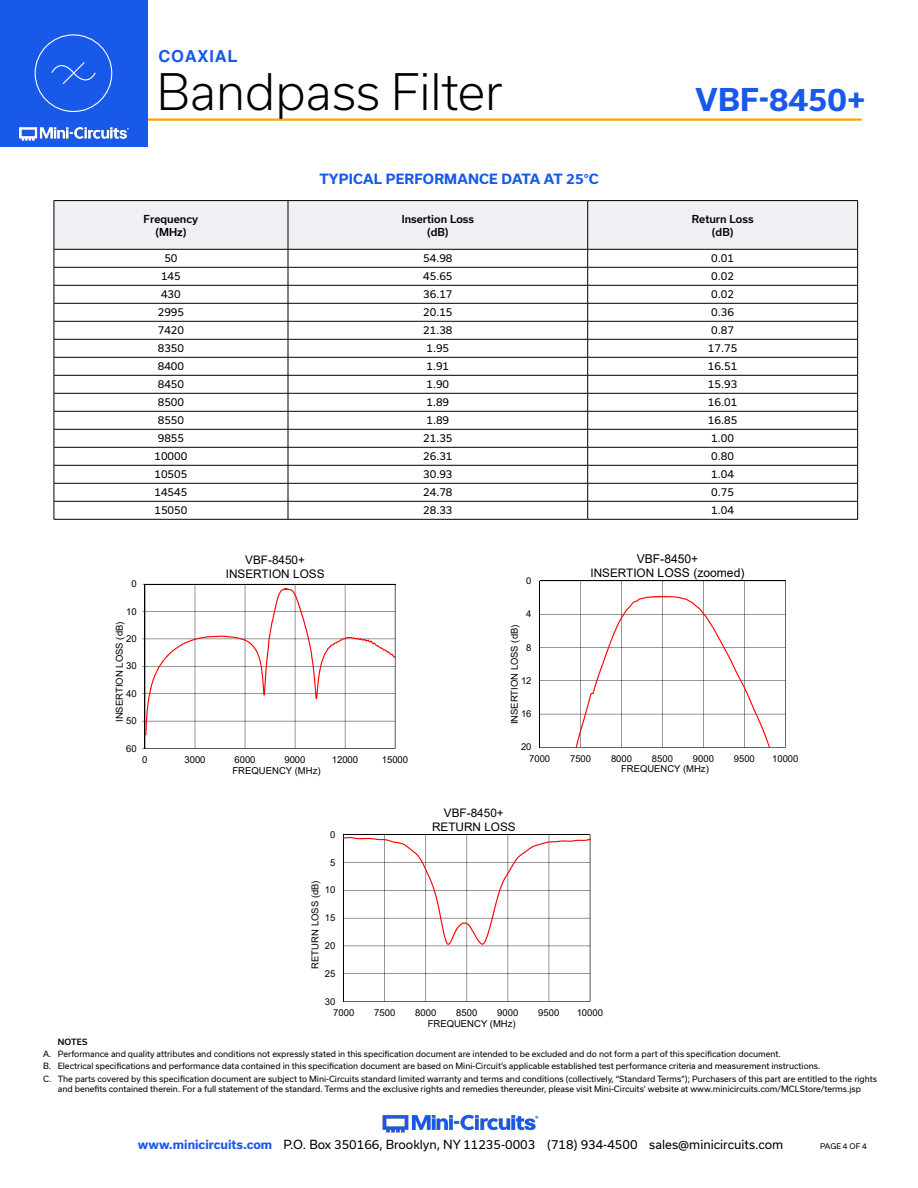
<style>
.page{position:relative;width:918px;height:1188px;background:#fff}
.page>*{position:absolute;margin:0;border:0;box-sizing:border-box;transform-origin:0 0}
.t1{font:300 48px "Usual";color:#000}
.t2{font:700 30px "Usual";color:#1859ea}
.t3{font:700 16.5px "Helvetica";letter-spacing:.05em;color:#1859ea}
.Blue_Headers{font:700 13.5px "Usual";letter-spacing:.015em;color:#1859ea}
.t4{font:12.15px/14px "Arial";color:#000;text-align:center}
.t5{font:12px "Usual";color:#000}
.t6{font:11.85px/13.6px "Arial";color:#000;text-align:center}
.Table_Body_Center{font:10.5px "Usual";color:#000}
.Table_Header_Center{font:500 10.5px "Usual";color:#000}
.t7{font:9.45px/11.2px "Arial";color:#000}
.t8{font:8.25px/12.1px "Usual";color:#000}
.t9{font:500 8.25px "Usual";letter-spacing:.015em;color:#000}
.t10{font:7.5px "Usual";color:#000}
.s1{font-size:11.7px}
.s2{font-weight:700;color:#1859ea}
</style>
<div class="page">
<hr style="left:129px;top:118px;width:733px;height:3px;background:#ffa300">
<div style="left:0;top:0;width:147px;height:147px;background:#1859ea"></div>
<img style="left:19px;top:126px;width:110px;height:15px">
<div style="left:35px;top:34px;width:77px;height:78px;border:1px solid #fff;border-radius:50%"></div>
<svg style="left:51px;top:62px;width:45px;height:22px"></svg>
<img style="left:382px;top:1114px;width:157px;height:19px">
<hr style="left:54px;top:200px;width:234px;height:1px;background:#000">
<hr style="left:288px;top:200px;width:300px;height:1px;background:#000">
<hr style="left:588px;top:200px;width:270px;height:1px;background:#000">
<hr style="left:54px;top:519px;width:234px;height:1px;background:#000">
<hr style="left:288px;top:519px;width:300px;height:1px;background:#000">
<hr style="left:588px;top:519px;width:270px;height:1px;background:#000">
<svg style="left:54px;top:201px;width:804px;height:318px"></svg>
<hr style="left:395px;top:584px;width:1px;height:164px;background:#000">
<svg style="left:142px;top:584px;width:253px;height:165px"></svg>
<svg style="left:540px;top:581px;width:246px;height:167px"></svg>
<hr style="left:590px;top:835px;width:1px;height:167px;background:#000">
<svg style="left:344px;top:835px;width:246px;height:167px"></svg>
<h3 class="t3" style="left:158px;top:45px;width:81px">COAXIAL</h3>
<h1 class="t1" style="left:157px;top:64px;width:348px">Bandpass Filter</h1>
<p class="Table_Header_Center" style="left:144px;top:213px;width:56px">Frequency</p>
<p class="Table_Header_Center" style="left:155px;top:226px;width:33px">(MHz)</p>
<p class="Blue_Headers" style="left:319px;top:171px;width:281px">TYPICAL PERFORMANCE DATA AT 25°C</p>
<p class="Table_Header_Center" style="left:402px;top:213px;width:74px">Insertion Loss</p>
<p class="Table_Header_Center" style="left:427px;top:226px;width:23px">(dB)</p>
<h2 class="t2" style="left:695px;top:83px;width:172px">VBF-8450+</h2>
<p class="Table_Header_Center" style="left:692px;top:213px;width:63px">Return Loss</p>
<p class="Table_Header_Center" style="left:712px;top:226px;width:23px">(dB)</p>
<p class="Table_Body_Center" style="left:164px;top:252px;width:15px">50</p>
<p class="Table_Body_Center" style="left:423px;top:252px;width:31px">54.98</p>
<p class="Table_Body_Center" style="left:711px;top:252px;width:24px">0.01</p>
<p class="Table_Body_Center" style="left:161px;top:270px;width:21px">145</p>
<p class="Table_Body_Center" style="left:423px;top:270px;width:31px">45.65</p>
<p class="Table_Body_Center" style="left:711px;top:270px;width:24px">0.02</p>
<p class="Table_Body_Center" style="left:161px;top:288px;width:21px">430</p>
<p class="Table_Body_Center" style="left:423px;top:288px;width:31px">36.17</p>
<p class="Table_Body_Center" style="left:711px;top:288px;width:24px">0.02</p>
<p class="Table_Body_Center" style="left:158px;top:306px;width:28px">2995</p>
<p class="Table_Body_Center" style="left:423px;top:306px;width:31px">20.15</p>
<p class="Table_Body_Center" style="left:711px;top:306px;width:24px">0.36</p>
<p class="Table_Body_Center" style="left:158px;top:324px;width:28px">7420</p>
<p class="Table_Body_Center" style="left:423px;top:324px;width:31px">21.38</p>
<p class="Table_Body_Center" style="left:711px;top:324px;width:24px">0.87</p>
<p class="Table_Body_Center" style="left:158px;top:342px;width:28px">8350</p>
<p class="Table_Body_Center" style="left:426px;top:342px;width:24px">1.95</p>
<p class="Table_Body_Center" style="left:708px;top:342px;width:31px">17.75</p>
<p class="Table_Body_Center" style="left:158px;top:360px;width:28px">8400</p>
<p class="Table_Body_Center" style="left:426px;top:360px;width:24px">1.91</p>
<p class="Table_Body_Center" style="left:708px;top:360px;width:31px">16.51</p>
<p class="Table_Body_Center" style="left:158px;top:378px;width:28px">8450</p>
<p class="Table_Body_Center" style="left:426px;top:378px;width:24px">1.90</p>
<p class="Table_Body_Center" style="left:708px;top:378px;width:31px">15.93</p>
<p class="Table_Body_Center" style="left:158px;top:396px;width:28px">8500</p>
<p class="Table_Body_Center" style="left:426px;top:396px;width:24px">1.89</p>
<p class="Table_Body_Center" style="left:708px;top:396px;width:31px">16.01</p>
<p class="Table_Body_Center" style="left:158px;top:414px;width:28px">8550</p>
<p class="Table_Body_Center" style="left:426px;top:414px;width:24px">1.89</p>
<p class="Table_Body_Center" style="left:708px;top:414px;width:31px">16.85</p>
<p class="Table_Body_Center" style="left:158px;top:432px;width:28px">9855</p>
<p class="Table_Body_Center" style="left:423px;top:432px;width:31px">21.35</p>
<p class="Table_Body_Center" style="left:711px;top:432px;width:24px">1.00</p>
<p class="Table_Body_Center" style="left:154px;top:450px;width:34px">10000</p>
<p class="Table_Body_Center" style="left:423px;top:450px;width:31px">26.31</p>
<p class="Table_Body_Center" style="left:711px;top:450px;width:24px">0.80</p>
<p class="Table_Body_Center" style="left:154px;top:468px;width:34px">10505</p>
<p class="Table_Body_Center" style="left:423px;top:468px;width:31px">30.93</p>
<p class="Table_Body_Center" style="left:711px;top:468px;width:24px">1.04</p>
<p class="Table_Body_Center" style="left:154px;top:486px;width:34px">14545</p>
<p class="Table_Body_Center" style="left:423px;top:486px;width:31px">24.78</p>
<p class="Table_Body_Center" style="left:711px;top:486px;width:24px">0.75</p>
<p class="Table_Body_Center" style="left:154px;top:504px;width:34px">15050</p>
<p class="Table_Body_Center" style="left:423px;top:504px;width:31px">28.33</p>
<p class="Table_Body_Center" style="left:711px;top:504px;width:24px">1.04</p>
<p class="t7" style="left:131px;top:578px;width:7px">0</p>
<p class="t7" style="left:126px;top:606px;width:12px">10</p>
<p class="t7" style="left:126px;top:633px;width:12px">20</p>
<p class="t7" style="left:126px;top:660px;width:12px">30</p>
<p class="t7" style="left:126px;top:688px;width:12px">40</p>
<p class="t7" style="left:126px;top:715px;width:12px">50</p>
<p class="t7" style="left:126px;top:743px;width:12px">60</p>
<p class="t7" style="left:114px;top:722px;width:102px;rotate:-90deg">INSERTION LOSS (dB)</p>
<p class="t6" style="left:226px;top:553px;width:100px">VBF-8450+<br>INSERTION LOSS</p>
<p class="t7" style="left:142px;top:754px;width:7px">0</p>
<p class="t7" style="left:184px;top:754px;width:23px">3000</p>
<p class="t7" style="left:234px;top:754px;width:23px">6000</p>
<p class="t7" style="left:284px;top:754px;width:23px">9000</p>
<p class="t7" style="left:332px;top:754px;width:28px">12000</p>
<p class="t7" style="left:382px;top:754px;width:28px">15000</p>
<p class="t4" style="left:591px;top:552px;width:155px">VBF-8450+<br><span class="s1">INSERTION</span> LOSS (zoomed)</p>
<p class="t7" style="left:526px;top:575px;width:7px">0</p>
<p class="t7" style="left:526px;top:608px;width:7px">4</p>
<p class="t7" style="left:526px;top:642px;width:7px">8</p>
<p class="t7" style="left:521px;top:675px;width:12px">12</p>
<p class="t7" style="left:521px;top:708px;width:12px">16</p>
<p class="t7" style="left:529px;top:741px;width:23px;text-indent:-8px">20<br>7000</p>
<p class="t7" style="left:570px;top:753px;width:23px">7500</p>
<p class="t7" style="left:611px;top:753px;width:23px">8000</p>
<p class="t7" style="left:652px;top:753px;width:23px">8500</p>
<p class="t7" style="left:693px;top:753px;width:23px">9000</p>
<p class="t7" style="left:734px;top:753px;width:23px">9500</p>
<p class="t7" style="left:772px;top:753px;width:28px">10000</p>
<p class="t7" style="left:509px;top:724px;width:101px;rotate:-90deg">INSERTION LOSS (dB)</p>
<p class="t7" style="left:233px;top:765px;width:90px">FREQUENCY (MHz)</p>
<p class="t7" style="left:621px;top:763px;width:89px">FREQUENCY (MHz)</p>
<p class="t6" style="left:432px;top:806px;width:85px">VBF-8450+<br>RETURN LOSS</p>
<p class="t7" style="left:330px;top:829px;width:7px">0</p>
<p class="t7" style="left:330px;top:857px;width:7px">5</p>
<p class="t7" style="left:325px;top:884px;width:12px">10</p>
<p class="t7" style="left:325px;top:912px;width:12px">15</p>
<p class="t7" style="left:325px;top:940px;width:12px">20</p>
<p class="t7" style="left:325px;top:968px;width:12px">25</p>
<p class="t7" style="left:333px;top:996px;width:23px;text-indent:-8px">30<br>7000</p>
<p class="t7" style="left:374px;top:1007px;width:23px">7500</p>
<p class="t7" style="left:415px;top:1007px;width:23px">8000</p>
<p class="t7" style="left:456px;top:1007px;width:23px">8500</p>
<p class="t7" style="left:497px;top:1007px;width:23px">9000</p>
<p class="t7" style="left:538px;top:1007px;width:23px">9500</p>
<p class="t7" style="left:577px;top:1007px;width:28px">10000</p>
<p class="t7" style="left:309px;top:969px;width:90px;rotate:-90deg">RETURN LOSS (dB)</p>
<p class="t7" style="left:428px;top:1018px;width:90px">FREQUENCY (MHz)</p>
<p class="t9" style="left:58px;top:1037px;width:31px">NOTES</p>
<p class="t8" style="left:43px;top:1048px;width:835px">A. Performance and quality attributes and conditions not expressly stated in this specification document are intended to be excluded and do not form a part of this specification document.<br>B. Electrical specifications and performance data contained in this specification document are based on Mini-Circuit’s applicable established test performance criteria and measurement instructions.<br>C. The parts covered by this specification document are subject to Mini-Circuits standard limited warranty and terms and conditions (collectively, “Standard Terms”); Purchasers of this part are entitled to the rights</p>
<p class="t8" style="left:58px;top:1082px;width:805px">and benefits contained therein. For a full statement of the standard. Terms and the exclusive rights and remedies thereunder, please visit Mini-Circuits’ website at www.minicircuits.com/MCLStore/terms.jsp</p>
<h3 class="t5" style="left:138px;top:1137px;width:647px"><span class="s2">www.minicircuits.com</span> P.O. Box 350166, Brooklyn, NY 11235-0003 (718) 934-4500 sales@minicircuits.com</h3>
<p class="t10" style="left:820px;top:1142px;width:48px">PAGE 4 OF 4</p>
</div>
